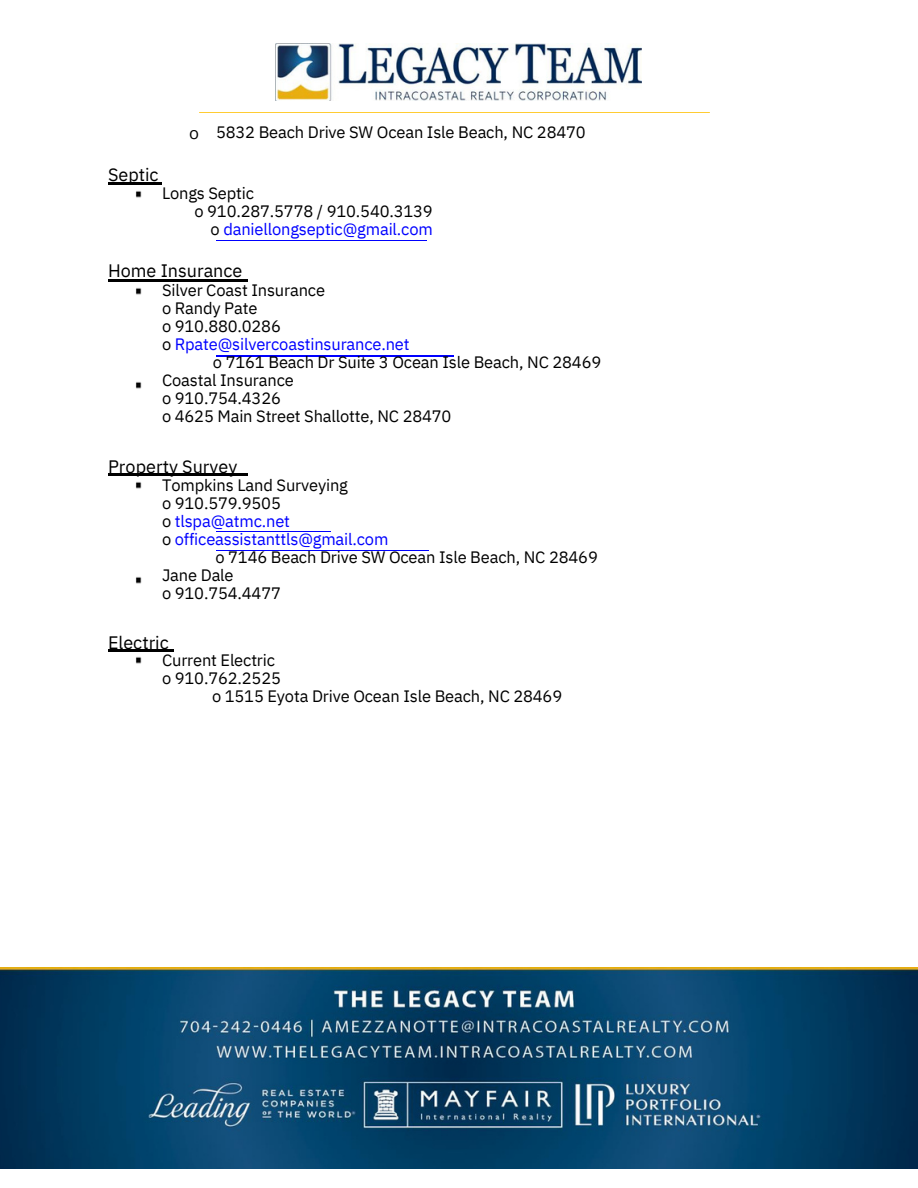
<style>
.page{position:relative;width:918px;height:1188px;background:#fff}
.page>*{position:absolute;margin:0;border:0;box-sizing:border-box;transform-origin:0 0}
.t1{font:18px "IBM Plex Sans";color:#000}
.t2{font:16.5px "IBM Plex Sans";letter-spacing:-.01em;color:#000}
.t3{font:16.5px "IBM Plex Sans";letter-spacing:-.01em;color:#00f}
.t4{font:16.5px "Open Sans";color:#000}
.s1{color:#000}
</style>
<div class="page">
<img style="left:276px;top:44px;width:365px;height:57px">
<hr style="left:199px;top:112px;width:511px;height:1px;background:#ffc000">
<img style="left:0;top:968px;width:918px;height:200px">
<hr style="left:108px;top:183px;width:54px;height:2px;background:#000">
<img style="left:135px;top:191px;width:7px;height:7px">
<hr style="left:108px;top:279px;width:140px;height:2px;background:#000">
<hr style="left:216px;top:240px;width:210px;height:1px;background:#00f">
<img style="left:135px;top:288px;width:7px;height:7px">
<hr style="left:216px;top:356px;width:238px;height:1px;background:#00f">
<img style="left:135px;top:382px;width:7px;height:7px">
<hr style="left:108px;top:474px;width:140px;height:2px;background:#000">
<img style="left:135px;top:482px;width:7px;height:7px">
<hr style="left:216px;top:550px;width:213px;height:1px;background:#00f">
<hr style="left:216px;top:531px;width:115px;height:1px;background:#00f">
<img style="left:135px;top:577px;width:7px;height:7px">
<hr style="left:108px;top:649px;width:65px;height:3px;background:#000">
<img style="left:135px;top:657px;width:7px;height:7px">
<p class="t1" style="left:108px;top:163px;width:52px">Septic</p>
<p class="t4" style="left:189px;top:121px;width:11px">o</p>
<p class="t2" style="left:216px;top:121px;width:371px">5832 Beach Drive SW Ocean Isle Beach, NC 28470</p>
<p class="t2" style="left:162px;top:183px;width:94px">Longs Septic</p>
<p class="t2" style="left:194px;top:201px;width:240px">o 910.287.5778 / 910.540.3139</p>
<p class="t3" style="left:211px;top:219px;width:224px"><span class="s1">o</span> daniellongseptic@gmail.com</p>
<p class="t1" style="left:108px;top:258px;width:136px">Home Insurance</p>
<p class="t2" style="left:162px;top:279px;width:165px">Silver Coast Insurance</p>
<p class="t2" style="left:162px;top:297px;width:97px">o Randy Pate</p>
<p class="t2" style="left:162px;top:315px;width:120px">o 910.880.0286</p>
<p class="t3" style="left:162px;top:333px;width:249px"><span class="s1">o</span> Rpate@silvercoastinsurance.net</p>
<p class="t2" style="left:213px;top:351px;width:390px">o 7161 Beach Dr Suite 3 Ocean Isle Beach, NC 28469</p>
<p class="t2" style="left:162px;top:369px;width:133px">Coastal Insurance</p>
<p class="t2" style="left:162px;top:387px;width:120px">o 910.754.4326</p>
<p class="t2" style="left:162px;top:405px;width:291px">o 4625 Main Street Shallotte, NC 28470</p>
<p class="t1" style="left:108px;top:455px;width:131px">Property Survey</p>
<p class="t2" style="left:162px;top:474px;width:187px">Tompkins Land Surveying</p>
<p class="t2" style="left:162px;top:492px;width:120px">o 910.579.9505</p>
<p class="t3" style="left:162px;top:510px;width:129px"><span class="s1">o</span> tlspa@atmc.net</p>
<p class="t3" style="left:162px;top:528px;width:228px"><span class="s1">o</span> officeassistanttls@gmail.com</p>
<p class="t2" style="left:215px;top:546px;width:384px">o 7146 Beach Drive SW Ocean Isle Beach, NC 28469</p>
<p class="t2" style="left:162px;top:564px;width:73px">Jane Dale</p>
<p class="t2" style="left:162px;top:582px;width:120px">o 910.754.4477</p>
<p class="t1" style="left:108px;top:631px;width:62px">Electric</p>
<p class="t2" style="left:162px;top:649px;width:115px">Current Electric</p>
<p class="t2" style="left:162px;top:667px;width:120px">o 910.762.2525</p>
<p class="t2" style="left:212px;top:685px;width:352px">o 1515 Eyota Drive Ocean Isle Beach, NC 28469</p>
</div>
